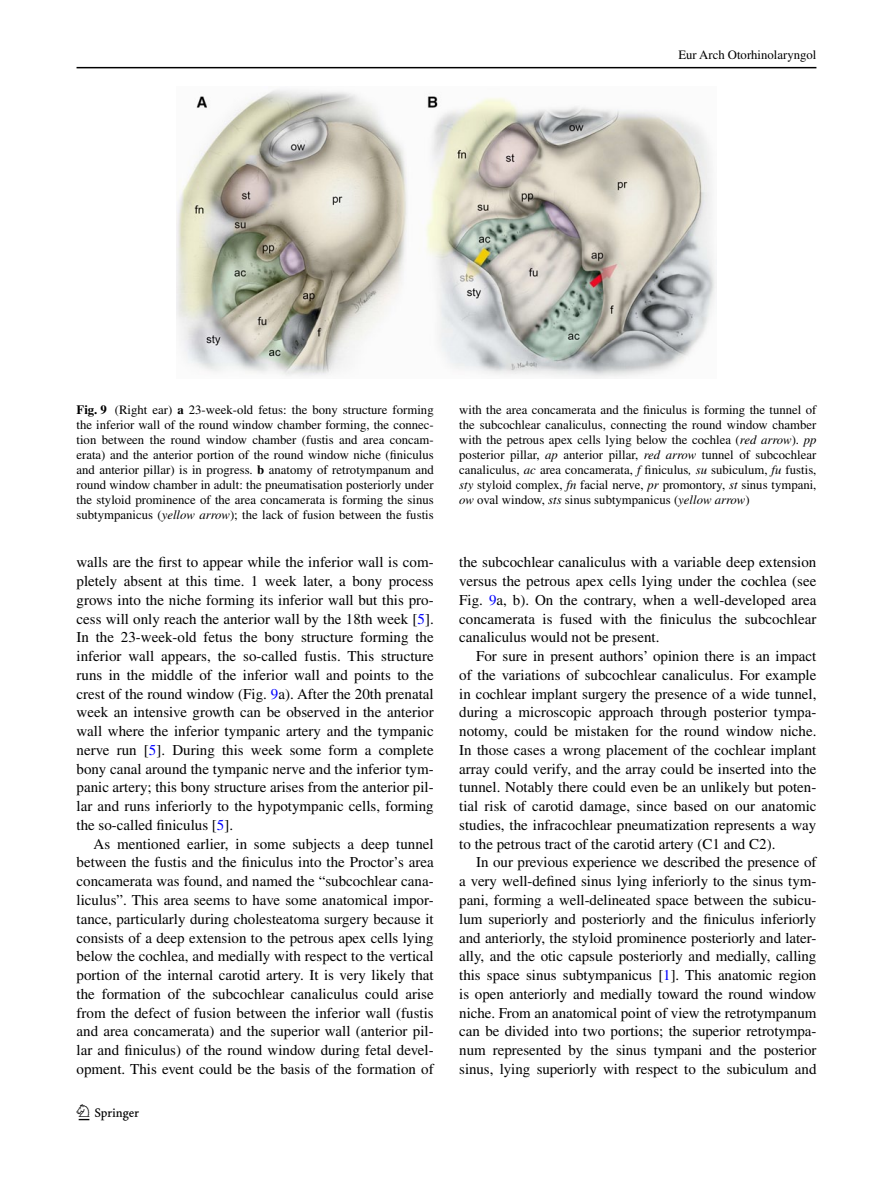
<style>
.page{position:relative;width:893px;height:1187px;background:#fff}
.page>*{position:absolute;margin:0;border:0;box-sizing:border-box;transform-origin:0 0}
.t1{font:22.5px "Springnew";color:#000}
.t2{font:15px/18.8px "Times";color:#000;text-align:justify}
.t3{font:12.75px/15px "Times";color:#000;text-align:justify}
.s1{font-weight:700}
.s2{font-style:italic}
.s3{color:#00f}
</style>
<div class="page">
<hr style="left:77px;top:67px;width:739px;height:1px;background:#000">
<img style="left:176px;top:89px;width:540px;height:290px">
<p class="t3" style="left:678px;top:48px;width:140px">Eur Arch Otorhinolaryngol</p>
<p class="t3" style="left:77px;top:402px;width:359px"><span class="s1">Fig. 9</span> (Right ear) <span class="s1">a</span> 23-week-old fetus: the bony structure forming the inferior wall of the round window chamber forming, the connec&shy;tion between the round window chamber (fustis and area concam&shy;erata) and the anterior portion of the round window niche (finiculus and anterior pillar) is in progress. <span class="s1">b</span> anatomy of retrotympanum and round window chamber in adult: the pneumatisation posteriorly under the styloid prominence of the area concamerata is forming the sinus subtympanicus (<span class="s2">yellow arrow</span>); the lack of fusion between the fustis</p>
<p class="t3" style="left:459px;top:402px;width:359px">with the area concamerata and the finiculus is forming the tunnel of the subcochlear canaliculus, connecting the round window chamber with the petrous apex cells lying below the cochlea (<span class="s2">red arrow</span>). <span class="s2">pp </span>posterior pillar, <span class="s2">ap</span> anterior pillar, <span class="s2">red arrow</span> tunnel of subcochlear canaliculus, <span class="s2">ac</span> area concamerata, <span class="s2">f</span> finiculus<span class="s2">, su</span> subiculum, <span class="s2">fu</span> fustis, <span class="s2">sty</span> styloid complex, <span class="s2">fn</span> facial nerve, <span class="s2">pr</span> promontory, <span class="s2">st</span> sinus tympani, <span class="s2">ow</span> oval window, <span class="s2">sts</span> sinus subtympanicus (<span class="s2">yellow arrow</span>)</p>
<p class="t2" style="left:77px;top:552px;width:359px">walls are the first to appear while the inferior wall is com&shy;pletely absent at this time. 1 week later, a bony process grows into the niche forming its inferior wall but this pro&shy;cess will only reach the anterior wall by the 18th week [<span class="s3">5</span>].<br>In the 23-week-old fetus the bony structure forming the inferior wall appears, the so-called fustis. This structure runs in the middle of the inferior wall and points to the crest of the round window (Fig. <span class="s3">9</span>a). After the 20th prenatal week an intensive growth can be observed in the anterior wall where the inferior tympanic artery and the tympanic nerve run [<span class="s3">5</span>]. During this week some form a complete bony canal around the tympanic nerve and the inferior tym&shy;panic artery; this bony structure arises from the anterior pil&shy;lar and runs inferiorly to the hypotympanic cells, forming the so-called finiculus [<span class="s3">5</span>].</p>
<p class="t2" style="left:77px;top:834px;width:359px;text-indent:17px">As mentioned earlier, in some subjects a deep tunnel between the fustis and the finiculus into the Proctor’s area concamerata was found, and named the “subcochlear cana&shy;liculus”. This area seems to have some anatomical impor&shy;tance, particularly during cholesteatoma surgery because it consists of a deep extension to the petrous apex cells lying below the cochlea, and medially with respect to the vertical portion of the internal carotid artery. It is very likely that the formation of the subcochlear canaliculus could arise from the defect of fusion between the inferior wall (fustis and area concamerata) and the superior wall (anterior pil&shy;lar and finiculus) of the round window during fetal devel&shy;opment. This event could be the basis of the formation of</p>
<h1 class="t1" style="left:79px;top:1104px;width:62px">1 3</h1>
<p class="t2" style="left:459px;top:552px;width:359px">the subcochlear canaliculus with a variable deep extension versus the petrous apex cells lying under the cochlea (see Fig. <span class="s3">9</span>a, b). On the contrary, when a well-developed area concamerata is fused with the finiculus the subcochlear canaliculus would not be present.</p>
<p class="t2" style="left:459px;top:646px;width:359px;text-indent:17px">For sure in present authors’ opinion there is an impact of the variations of subcochlear canaliculus. For example in cochlear implant surgery the presence of a wide tunnel, during a microscopic approach through posterior tympa&shy;notomy, could be mistaken for the round window niche.<br>In those cases a wrong placement of the cochlear implant array could verify, and the array could be inserted into the tunnel. Notably there could even be an unlikely but poten&shy;tial risk of carotid damage, since based on our anatomic studies, the infracochlear pneumatization represents a way to the petrous tract of the carotid artery (C1 and C2).</p>
<p class="t2" style="left:459px;top:852px;width:359px;text-indent:17px">In our previous experience we described the presence of a very well-defined sinus lying inferiorly to the sinus tym&shy;pani, forming a well-delineated space between the subicu&shy;lum superiorly and posteriorly and the finiculus inferiorly and anteriorly, the styloid prominence posteriorly and later&shy;ally, and the otic capsule posteriorly and medially, calling this space sinus subtympanicus [<span class="s3">1</span>]. This anatomic region is open anteriorly and medially toward the round window niche. From an anatomical point of view the retrotympanum can be divided into two portions; the superior retrotympa&shy;num represented by the sinus tympani and the posterior sinus, lying superiorly with respect to the subiculum and</p>
</div>
